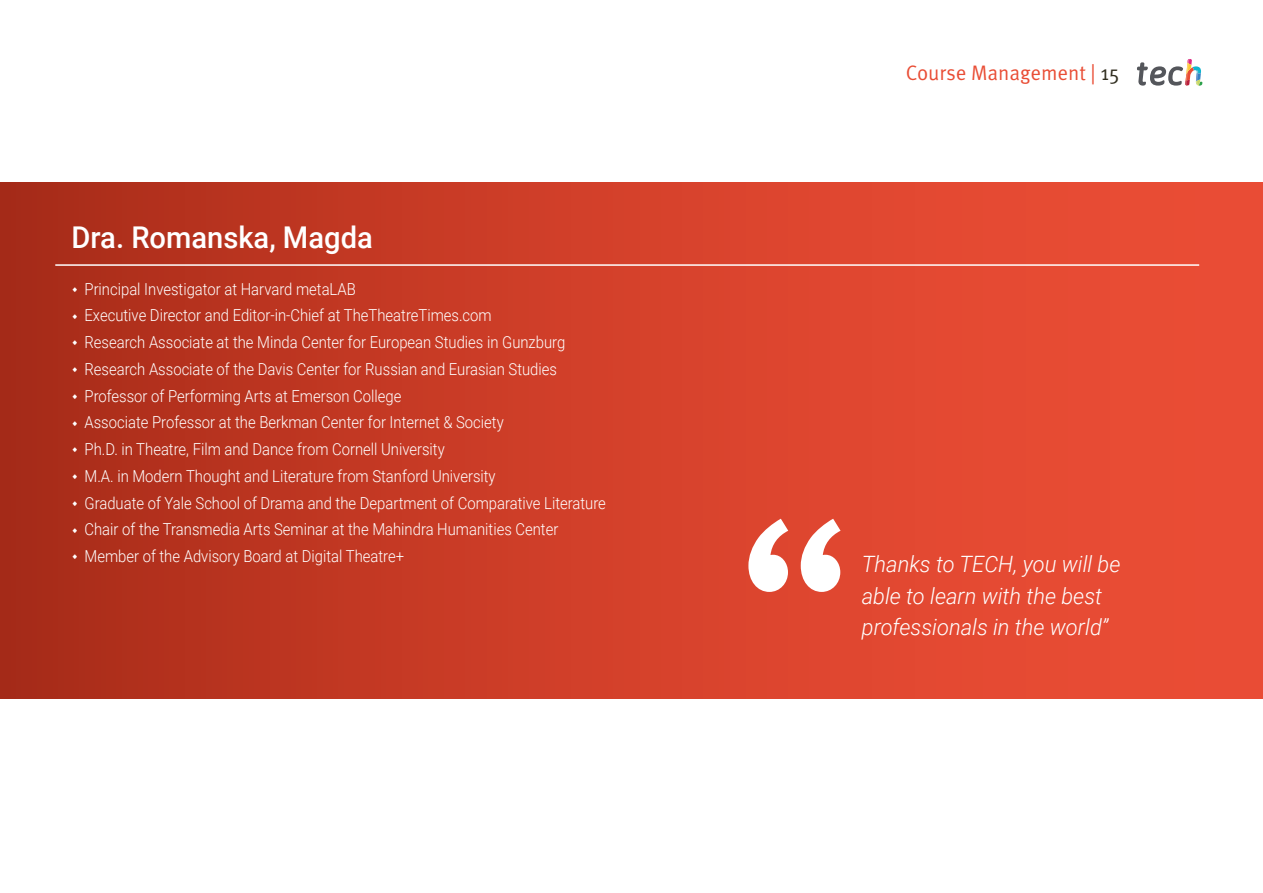
<style>
.page{position:relative;width:1263px;height:893px;background:#fff}
.page>*{position:absolute;margin:0;border:0;box-sizing:border-box;transform-origin:0 0}
.t1{font:500 30px "Roboto";color:#fff}
.t2{font:italic 300 22.5px/31.5px "Roboto";color:#fff}
.t3{font:21px "Meta Pro";color:#e94d35}
.t4{font:300 16.5px/26.7px "Roboto";color:#fff;scale:.9 1}
.s1{color:#312e20}
</style>
<div class="page">
<svg style="left:1137px;top:59px;width:65px;height:27px"></svg>
<div style="left:0;top:182px;width:1263px;height:516px;background:linear-gradient(to right,#ad2d1a,#f45139)"></div>
<hr style="left:55px;top:264px;width:1144px;height:2px;background:#fff">
<svg style="left:748px;top:519px;width:92px;height:73px"></svg>
<svg style="left:73px;top:287px;width:4px;height:5px"></svg>
<svg style="left:73px;top:314px;width:4px;height:5px"></svg>
<svg style="left:73px;top:340px;width:4px;height:5px"></svg>
<svg style="left:73px;top:367px;width:4px;height:5px"></svg>
<svg style="left:73px;top:394px;width:4px;height:5px"></svg>
<svg style="left:73px;top:421px;width:4px;height:5px"></svg>
<svg style="left:73px;top:447px;width:4px;height:5px"></svg>
<svg style="left:73px;top:474px;width:4px;height:5px"></svg>
<svg style="left:73px;top:501px;width:4px;height:5px"></svg>
<svg style="left:73px;top:528px;width:4px;height:5px"></svg>
<svg style="left:73px;top:554px;width:4px;height:5px"></svg>
<h1 class="t1" style="left:71px;top:216px;width:303px">Dra. Romanska, Magda</h1>
<p class="t4" style="left:85px;top:275px;width:581px">Principal Investigator at Harvard metaLAB<br>Executive Director and Editor-in-Chief at TheTheatreTimes.com<br>Research Associate at the Minda Center for European Studies in Gunzburg Research Associate of the Davis Center for Russian and Eurasian Studies Professor of Performing Arts at Emerson College<br>Associate Professor at the Berkman Center for Internet &amp; Society<br>Ph.D. in Theatre, Film and Dance from Cornell University<br>M.A. in Modern Thought and Literature from Stanford University<br>Graduate of Yale School of Drama and the Department of Comparative Literature Chair of the Transmedia Arts Seminar at the Mahindra Humanities Center Member of the Advisory Board at Digital Theatre+</p>
<p class="t3" style="left:906px;top:59px;width:215px">Course Management | <span class="s1">15</span></p>
<h2 class="t2" style="left:862px;top:548px;width:260px">Thanks to TECH, you will be able to learn with the best professionals in the world”</h2>
</div>
